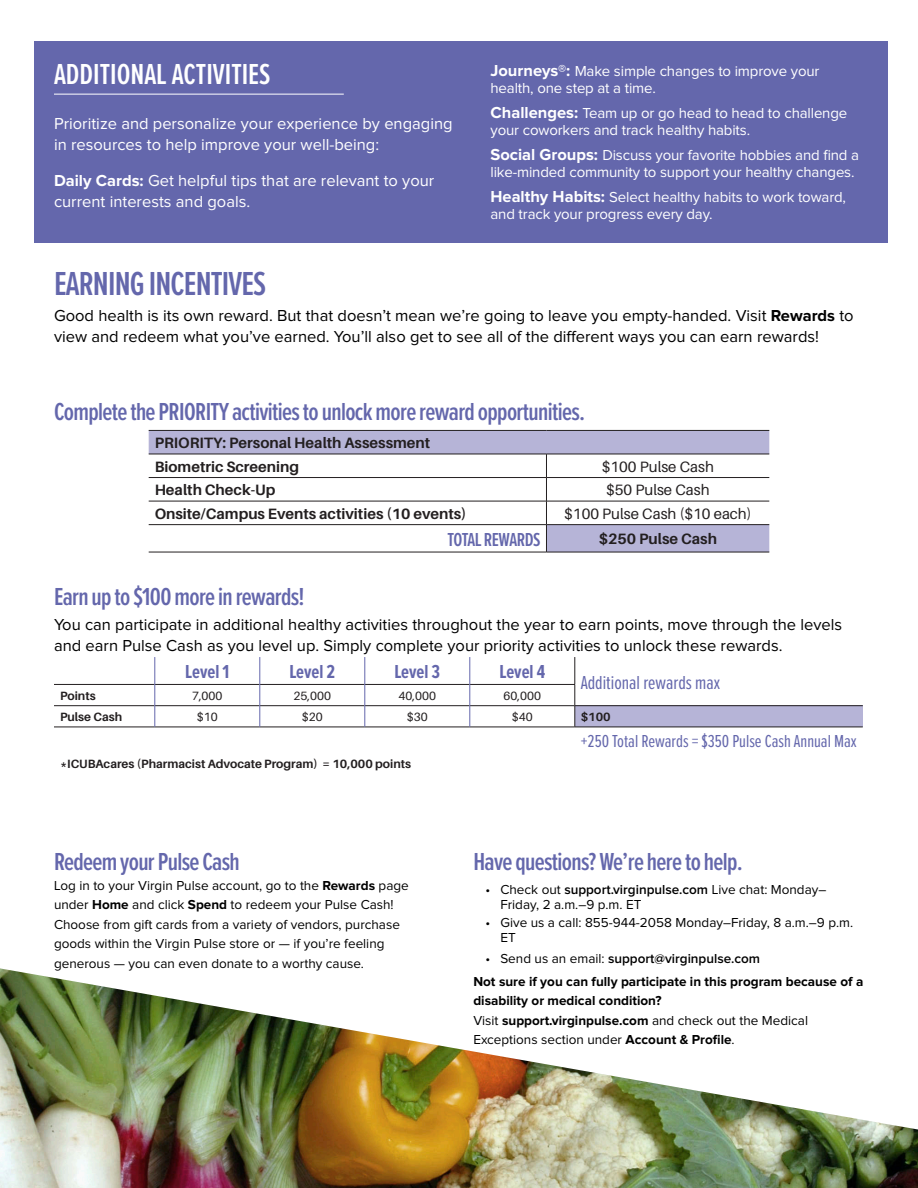
<style>
.page{position:relative;width:918px;height:1188px;background:#fff}
.page>*{position:absolute;margin:0;border:0;box-sizing:border-box;transform-origin:0 0}
.t1{font:600 34.5px "Proxima Nova Ex Cn";letter-spacing:-.025em;color:#6467ac}
.t2{font:600 30px "Proxima Nova Ex Cn";color:#fff}
.t3{font:600 25.5px "Proxima Nova Ex Cn";letter-spacing:-.025em;color:#6467ac}
.t4{font:700 19.5px "Proxima Nova Ex Cn";color:#6467ac}
.t5{font:19.5px "Proxima Nova Ex Cn";color:#6467ac}
.t6{font:600 19.5px "Proxima Nova Ex Cn";letter-spacing:-.025em;color:#6467ac}
.t7{font:18px "Proxima Nova Ex Cn";color:#6467ac}
.t8{font:16.5px/21px "Proxima Nova";color:#000}
.t9{font:16.5px/21px "Proxima Nova";color:#fff}
.t10{font:15px/16.5px "Proxima Nova";letter-spacing:-.01em;color:#fff}
.t11{font:700 15px "Aileron";color:#231f20}
.t12{font:15px "Aileron";color:#231f20}
.t13{font:13.5px/19.5px "Proxima Nova";color:#000}
.t14{font:700 13.5px/19.5px "Proxima Nova";color:#000}
.t15{font:600 13.5px "Proxima Nova";color:#000}
.t16{font:700 12px "Aileron";color:#231f20}
.t17{font:12px "Aileron";color:#231f20}
.s1{font-weight:700}
.s2{font-weight:700;font-size:16.5px}
.s3{font-weight:600}
.s4{font-weight:400}
</style>
<div class="page">
<svg style="left:149px;top:431px;width:620px;height:121px"></svg>
<hr style="left:149px;top:430px;width:397px;height:1px;background:#231f20">
<hr style="left:546px;top:430px;width:223px;height:1px;background:#231f20">
<hr style="left:149px;top:454px;width:397px;height:1px;background:#231f20">
<hr style="left:546px;top:454px;width:223px;height:1px;background:#231f20">
<hr style="left:149px;top:477px;width:397px;height:1px;background:#231f20">
<hr style="left:546px;top:477px;width:223px;height:1px;background:#231f20">
<hr style="left:149px;top:501px;width:397px;height:1px;background:#231f20">
<hr style="left:546px;top:501px;width:223px;height:1px;background:#231f20">
<hr style="left:149px;top:524px;width:397px;height:1px;background:#231f20">
<hr style="left:546px;top:524px;width:223px;height:1px;background:#231f20">
<svg style="left:546px;top:454px;width:1px;height:98px"></svg>
<hr style="left:149px;top:552px;width:397px;height:1px;background:#231f20">
<hr style="left:546px;top:552px;width:223px;height:1px;background:#231f20">
<div style="left:575px;top:706px;width:288px;height:21px;background:#b6b4d7"></div>
<hr style="left:575px;top:705px;width:288px;height:1px;background:#231f20">
<svg style="left:575px;top:657px;width:1px;height:70px"></svg>
<hr style="left:575px;top:727px;width:288px;height:1px;background:#231f20">
<hr style="left:54px;top:684px;width:101px;height:1px;background:#231f20">
<hr style="left:155px;top:684px;width:105px;height:1px;background:#231f20">
<hr style="left:260px;top:684px;width:105px;height:1px;background:#231f20">
<hr style="left:365px;top:684px;width:105px;height:1px;background:#231f20">
<hr style="left:470px;top:684px;width:105px;height:1px;background:#231f20">
<hr style="left:54px;top:705px;width:101px;height:1px;background:#231f20">
<hr style="left:155px;top:705px;width:105px;height:1px;background:#231f20">
<hr style="left:260px;top:705px;width:105px;height:1px;background:#231f20">
<hr style="left:365px;top:705px;width:105px;height:1px;background:#231f20">
<hr style="left:470px;top:705px;width:105px;height:1px;background:#231f20">
<hr style="left:54px;top:727px;width:101px;height:1px;background:#231f20">
<hr style="left:155px;top:727px;width:105px;height:1px;background:#231f20">
<hr style="left:260px;top:727px;width:105px;height:1px;background:#231f20">
<hr style="left:365px;top:727px;width:105px;height:1px;background:#231f20">
<hr style="left:470px;top:727px;width:105px;height:1px;background:#231f20">
<svg style="left:155px;top:657px;width:1px;height:70px"></svg>
<svg style="left:260px;top:657px;width:1px;height:70px"></svg>
<svg style="left:365px;top:657px;width:1px;height:70px"></svg>
<svg style="left:470px;top:657px;width:1px;height:70px"></svg>
<div style="left:34px;top:41px;width:853px;height:202px;background:#6467ac"></div>
<img style="left:0;top:968px;width:918px;height:220px">
<hr style="left:54px;top:94px;width:290px;height:1px;background:#fff">
<p class="t2" style="left:54px;top:52px;width:218px">ADDITIONAL ACTIVITIES</p>
<p class="t9" style="left:54px;top:113px;width:400px">Prioritize and personalize your experience by engaging in resources to help improve your well-being:</p>
<p class="t9" style="left:54px;top:170px;width:382px"><span class="s1">Daily Cards:</span> Get helpful tips that are relevant to your current interests and goals.</p>
<p class="t10" style="left:490px;top:63px;width:331px"><span class="s2">Journeys®:</span> Make simple changes to improve your health, one step at a time.</p>
<p class="t10" style="left:490px;top:105px;width:358px"><span class="s2">Challenges:</span> Team up or go head to head to challenge your coworkers and track healthy habits.</p>
<p class="t10" style="left:490px;top:147px;width:370px"><span class="s2">Social Groups:</span> Discuss your favorite hobbies and find a like-minded community to support your healthy changes.</p>
<p class="t10" style="left:490px;top:189px;width:357px"><span class="s2">Healthy Habits:</span> Select healthy habits to work toward, and track your progress every day.</p>
<p class="t1" style="left:54px;top:259px;width:214px">EARNING INCENTIVES</p>
<p class="t8" style="left:54px;top:305px;width:801px">Good health is its own reward. But that doesn’t mean we’re going to leave you empty-handed. Visit <span class="s1">Rewards</span> to view and redeem what you’ve earned. You’ll also get to see all of the different ways you can earn rewards!</p>
<p class="t3" style="left:54px;top:393px;width:533px">Complete the PRIORITY activities to unlock more reward opportunities.</p>
<p class="t11" style="left:155px;top:434px;width:277px">PRIORITY: Personal Health Assessment</p>
<p class="t11" style="left:155px;top:458px;width:146px">Biometric Screening</p>
<p class="t12" style="left:602px;top:458px;width:114px">$100 Pulse Cash</p>
<p class="t11" style="left:155px;top:481px;width:122px">Health Check-Up</p>
<p class="t12" style="left:606px;top:482px;width:105px">$50 Pulse Cash</p>
<p class="t11" style="left:155px;top:505px;width:313px">Onsite/Campus Events activities (10 events)</p>
<p class="t12" style="left:564px;top:505px;width:189px">$100 Pulse Cash ($10 each)</p>
<p class="t6" style="left:447px;top:525px;width:95px">TOTAL REWARDS</p>
<p class="t11" style="left:599px;top:531px;width:120px">$250 Pulse Cash</p>
<p class="t3" style="left:54px;top:578px;width:252px">Earn up to $100 more in rewards!</p>
<p class="t8" style="left:54px;top:614px;width:790px">You can participate in additional healthy activities throughout the year to earn points, move through the levels and earn Pulse Cash as you level up. Simply complete your priority activities to unlock these rewards.</p>
<p class="t4" style="left:185px;top:658px;width:46px">Level 1</p>
<p class="t4" style="left:289px;top:658px;width:47px">Level 2</p>
<p class="t4" style="left:394px;top:658px;width:47px">Level 3</p>
<p class="t4" style="left:499px;top:658px;width:47px">Level 4</p>
<p class="t5" style="left:581px;top:668px;width:141px">Additional rewards max</p>
<p class="t16" style="left:60px;top:689px;width:37px">Points</p>
<p class="t17" style="left:192px;top:689px;width:32px">7,000</p>
<p class="t17" style="left:294px;top:689px;width:39px">25,000</p>
<p class="t17" style="left:399px;top:689px;width:39px">40,000</p>
<p class="t17" style="left:504px;top:689px;width:39px">60,000</p>
<p class="t16" style="left:60px;top:710px;width:64px">Pulse Cash</p>
<p class="t17" style="left:197px;top:710px;width:22px">$10</p>
<p class="t17" style="left:302px;top:710px;width:22px">$20</p>
<p class="t17" style="left:407px;top:710px;width:22px">$30</p>
<p class="t17" style="left:512px;top:710px;width:22px">$40</p>
<p class="t16" style="left:581px;top:710px;width:31px">$100</p>
<p class="t7" style="left:581px;top:728px;width:277px">+250 Total Rewards = $350 Pulse Cash Annual Max</p>
<p class="t16" style="left:60px;top:758px;width:353px">*ICUBAcares (Pharmacist Advocate Program) = 10,000 points</p>
<p class="t3" style="left:54px;top:843px;width:187px">Redeem your Pulse Cash</p>
<p class="t13" style="left:54px;top:876px;width:356px">Log in to your Virgin Pulse account, go to the <span class="s1">Rewards</span> page under <span class="s1">Home</span> and click <span class="s1">Spend</span> to redeem your Pulse Cash!<br>Choose from gift cards from a variety of vendors, purchase goods within the Virgin Pulse store or — if you’re feeling generous — you can even donate to a worthy cause.</p>
<p class="t3" style="left:473px;top:843px;width:271px">Have questions? We’re here to help.</p>
<p class="t13" style="left:500px;top:882px;width:328px;line-height:15px;text-indent:-15px">• Check out <span class="s3">support.virginpulse.com</span> Live chat: Monday–<br>Friday, 2 a.m.–9 p.m. ET</p>
<p class="t13" style="left:500px;top:915px;width:354px;line-height:15px;text-indent:-15px">• Give us a call: 855-944-2058 Monday–Friday, 8 a.m.–9 p.m.<br>ET</p>
<p class="t15" style="left:485px;top:951px;width:276px"><span class="s4">• Send us an email:</span> support@virginpulse.com</p>
<p class="t14" style="left:473px;top:972px;width:392px">Not sure if you can fully participate in this program because of a disability or medical condition?</p>
<p class="t13" style="left:473px;top:1011px;width:336px">Visit <span class="s1">support.virginpulse.com</span> and check out the Medical<br>Exceptions section under <span class="s1">Account &amp; Profile</span>.</p>
</div>
